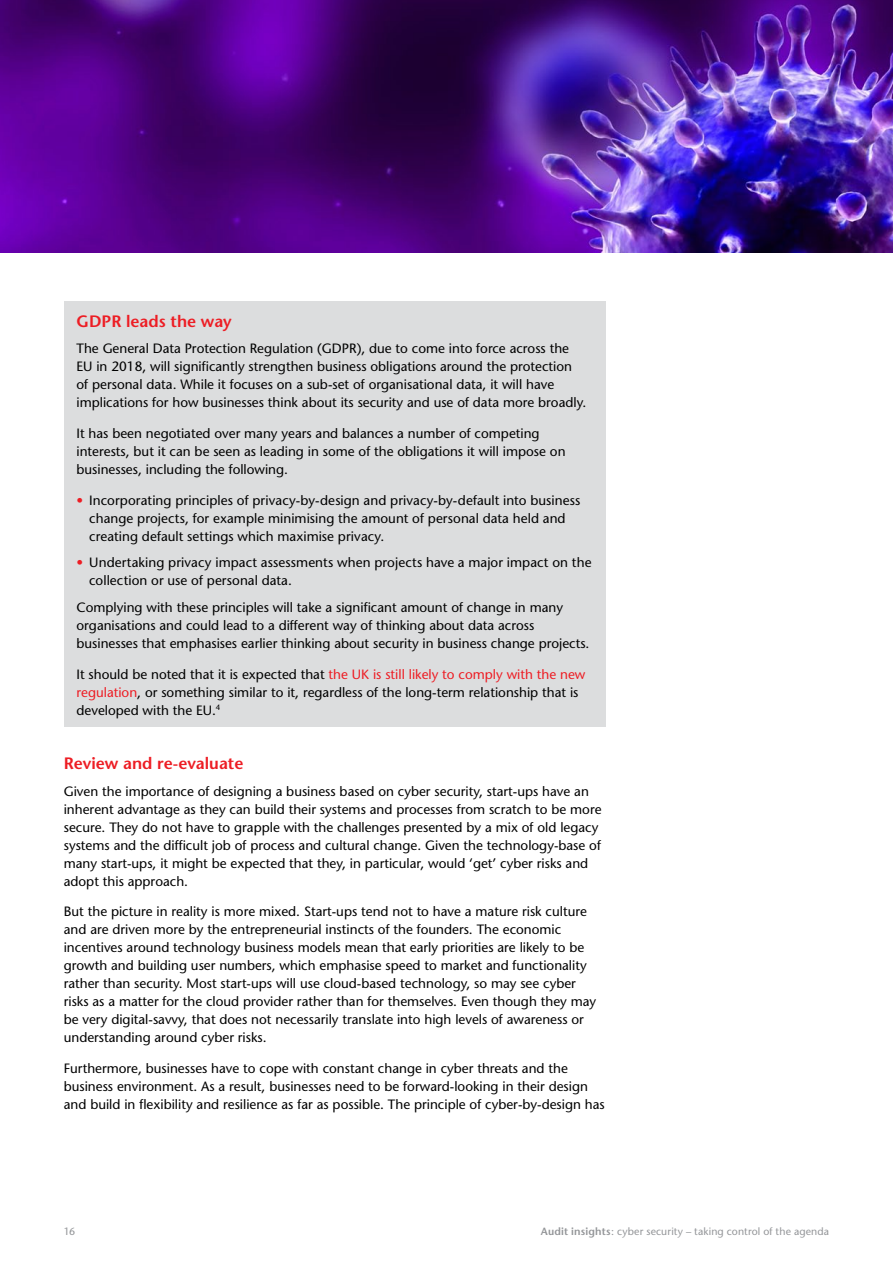
<style>
.page{position:relative;width:893px;height:1263px;background:#fff}
.page>*{position:absolute;margin:0;border:0;box-sizing:border-box;transform-origin:0 0}
.Subhead_red_11pt{font:600 16.5px "Stone Sans";color:#ed1d24}
.Pa2{font:13.5px/18px "Stone Sans";color:#000}
.Simon_bullets{font:13.5px/18px "Stone Sans";letter-spacing:.005em;color:#000}
.Running_Footers{font:10.5px "Stone Sans";letter-spacing:.015em;color:#939598}
.s1{font-weight:600;color:#ed1d24}
.s2{color:#ed1d24}
.s3{font-weight:600}
</style>
<div class="page">
<div style="left:64px;top:302px;width:542px;height:425px;background:#dcddde"></div>
<img style="left:0;top:0;width:893px;height:253px">
<p class="Subhead_red_11pt" style="left:77px;top:311px;width:157px">GDPR leads the way</p>
<p class="Pa2" style="left:77px;top:339px;width:511px">The General Data Protection Regulation (GDPR), due to come into force across the EU in 2018, will significantly strengthen business obligations around the protection of personal data. While it focuses on a sub-set of organisational data, it will have implications for how businesses think about its security and use of data more broadly.</p>
<p class="Pa2" style="left:77px;top:424px;width:490px">It has been negotiated over many years and balances a number of competing interests, but it can be seen as leading in some of the obligations it will impose on businesses, including the following.</p>
<p class="Simon_bullets" style="left:89px;top:491px;width:493px;text-indent:-13px"><span class="s1">•</span> Incorporating principles of privacy-by-design and privacy-by-default into business change projects, for example minimising the amount of personal data held and creating default settings which maximise privacy.</p>
<p class="Simon_bullets" style="left:89px;top:553px;width:504px;text-indent:-13px"><span class="s1">•</span> Undertaking privacy impact assessments when projects have a major impact on the collection or use of personal data.</p>
<p class="Pa2" style="left:77px;top:598px;width:514px">Complying with these principles will take a significant amount of change in many organisations and could lead to a different way of thinking about data across businesses that emphasises earlier thinking about security in business change projects.</p>
<p class="Pa2" style="left:77px;top:665px;width:510px">It should be noted that it is expected that <span class="s2">the UK is still likely to comply with the new regulation</span>, or something similar to it, regardless of the long-term relationship that is developed with the EU.<sup>4</sup></p>
<p class="Subhead_red_11pt" style="left:64px;top:753px;width:181px">Review and re-evaluate</p>
<p class="Pa2" style="left:64px;top:782px;width:539px">Given the importance of designing a business based on cyber security, start-ups have an inherent advantage as they can build their systems and processes from scratch to be more secure. They do not have to grapple with the challenges presented by a mix of old legacy systems and the difficult job of process and cultural change. Given the technology-base of many start-ups, it might be expected that they, in particular, would ‘get’ cyber risks and adopt this approach.</p>
<p class="Pa2" style="left:64px;top:903px;width:534px">But the picture in reality is more mixed. Start-ups tend not to have a mature risk culture and are driven more by the entrepreneurial instincts of the founders. The economic incentives around technology business models mean that early priorities are likely to be growth and building user numbers, which emphasise speed to market and functionality rather than security. Most start-ups will use cloud-based technology, so may see cyber risks as a matter for the cloud provider rather than for themselves. Even though they may be very digital-savvy, that does not necessarily translate into high levels of awareness or understanding around cyber risks.</p>
<p class="Pa2" style="left:64px;top:1059px;width:542px">Furthermore, businesses have to cope with constant change in cyber threats and the business environment. As a result, businesses need to be forward-looking in their design and build in flexibility and resilience as far as possible. The principle of cyber-by-design has</p>
<p class="Running_Footers" style="left:64px;top:1225px;width:13px">16</p>
<p class="Running_Footers" style="left:541px;top:1225px;width:290px"><span class="s3">Audit insights</span>: cyber security – taking control of the agenda</p>
</div>
